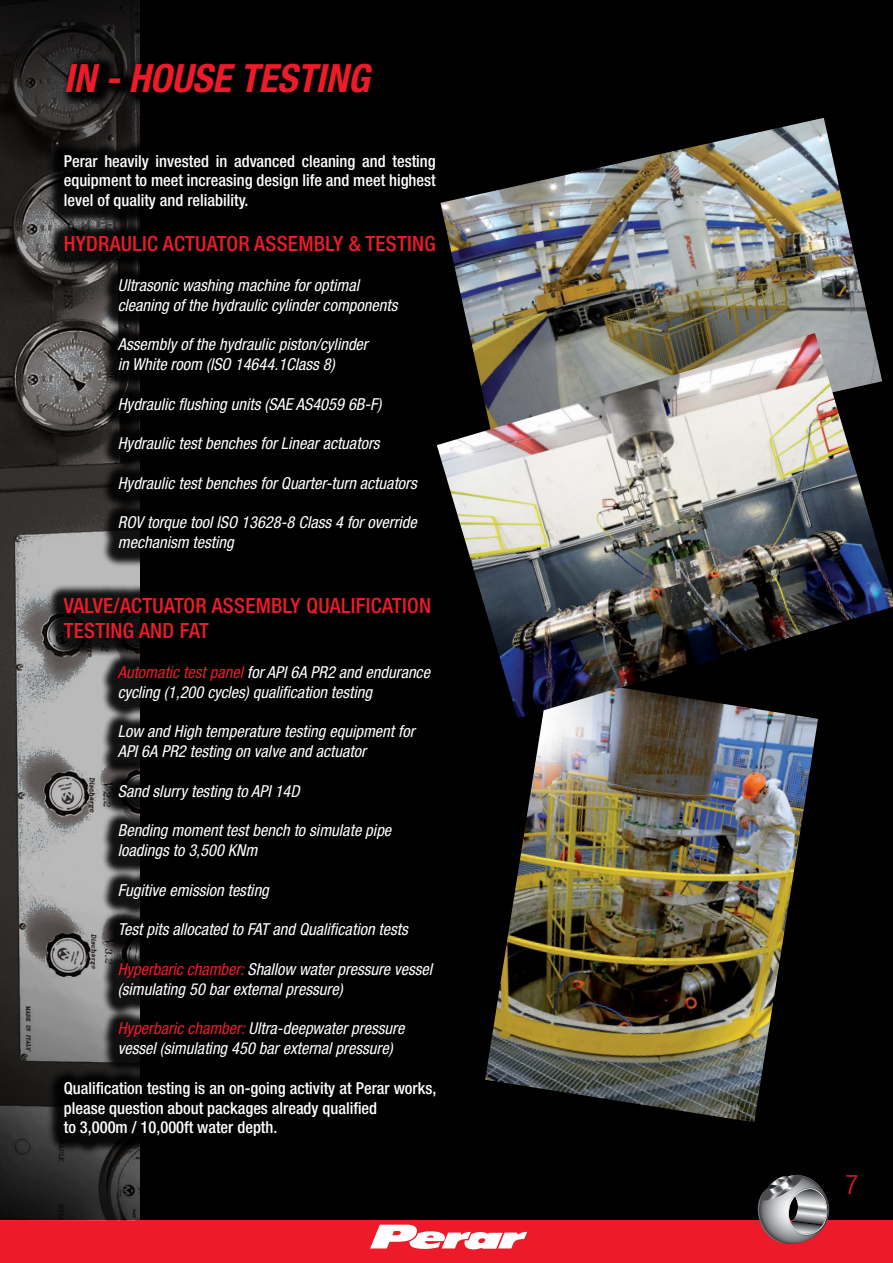
<style>
.page{position:relative;width:893px;height:1263px;background:#000}
.page>*{position:absolute;margin:0;border:0;box-sizing:border-box;transform-origin:0 0}
.t1{font:italic 700 condensed 39px "Helvetica Neue LT Pro";letter-spacing:-.005em;color:#ed1b29}
.t2{font:300 condensed 27px "Helvetica Neue LT Std";color:#ed1b29}
.t3{font:500 condensed 21px/25.2px "Helvetica Neue LT Pro";letter-spacing:.015em;color:#ed1b29}
.t4{font:italic condensed 16.5px/19.8px "Helvetica Neue LT Pro";color:#fff}
.t5{font:500 condensed 16.5px/19.8px "Helvetica Neue LT Pro";color:#fff;text-align:justify}
.s1{color:#ed1b29}
</style>
<div class="page">
<div style="left:0;top:1220px;width:893px;height:43px;background:#ed1b29"></div>
<svg style="left:370px;top:1225px;width:157px;height:24px"></svg>
<svg style="left:758px;top:1175px;width:71px;height:69px"></svg>
<img style="left:0;top:0;width:139px;height:1220px">
<div style="left:61px;top:54px;width:332px;height:55px;background:#000"></div>
<div style="left:46px;top:140px;width:407px;height:1016px;background:#000;opacity:.9"></div>
<img style="left:440px;top:118px;width:432px;height:215px">
<img style="left:485px;top:718px;width:333px;height:404px">
<img style="left:437px;top:333px;width:456px;height:385px">
<h1 class="t1" style="left:64px;top:54px;width:307px">IN - HOUSE TESTING</h1>
<p class="t5" style="left:64px;top:151px;width:374px">Perar heavily invested in advanced cleaning and testing equipment to meet increasing design life and meet highest level of quality and reliability.</p>
<p class="t3" style="left:64px;top:231px;width:374px">HYDRAULIC ACTUATOR ASSEMBLY &amp; TESTING</p>
<p class="t4" style="left:118px;top:275px;width:281px">Ultrasonic washing machine for optimal cleaning of the hydraulic cylinder components</p>
<p class="t4" style="left:118px;top:335px;width:252px">Assembly of the hydraulic piston/cylinder in White room (ISO 14644.1Class 8)</p>
<p class="t4" style="left:118px;top:394px;width:265px">Hydraulic flushing units (SAE AS4059 6B-F)</p>
<p class="t4" style="left:118px;top:434px;width:263px">Hydraulic test benches for Linear actuators</p>
<p class="t4" style="left:118px;top:473px;width:301px">Hydraulic test benches for Quarter-turn actuators</p>
<p class="t4" style="left:118px;top:513px;width:301px">ROV torque tool ISO 13628-8 Class 4 for override mechanism testing</p>
<p class="t3" style="left:64px;top:593px;width:369px">VALVE/ACTUATOR ASSEMBLY QUALIFICATION<br>TESTING AND FAT</p>
<p class="t4" style="left:118px;top:662px;width:314px"><span class="s1">Automatic test panel</span> for API 6A PR2 and endurance cycling (1,200 cycles) qualification testing</p>
<p class="t4" style="left:118px;top:722px;width:298px">Low and High temperature testing equipment for<br>API 6A PR2 testing on valve and actuator</p>
<p class="t4" style="left:118px;top:781px;width:183px">Sand slurry testing to API 14D</p>
<p class="t4" style="left:118px;top:821px;width:275px">Bending moment test bench to simulate pipe loadings to 3,500 KNm</p>
<p class="t4" style="left:118px;top:880px;width:153px">Fugitive emission testing</p>
<p class="t4" style="left:118px;top:920px;width:292px">Test pits allocated to FAT and Qualification tests</p>
<p class="t4" style="left:118px;top:959px;width:316px"><span class="s1">Hyperbaric chamber:</span> Shallow water pressure vessel (simulating 50 bar external pressure)</p>
<p class="t4" style="left:118px;top:1019px;width:288px"><span class="s1">Hyperbaric chamber:</span> Ultra-deepwater pressure vessel (simulating 450 bar external pressure)</p>
<p class="t5" style="left:64px;top:1078px;width:374px;text-align:left">Qualification testing is an on-going activity at Perar works, please question about packages already qualified<br>to 3,000m / 10,000ft water depth.</p>
<h2 class="t2" style="left:846px;top:1169px;width:14px">7</h2>
</div>
